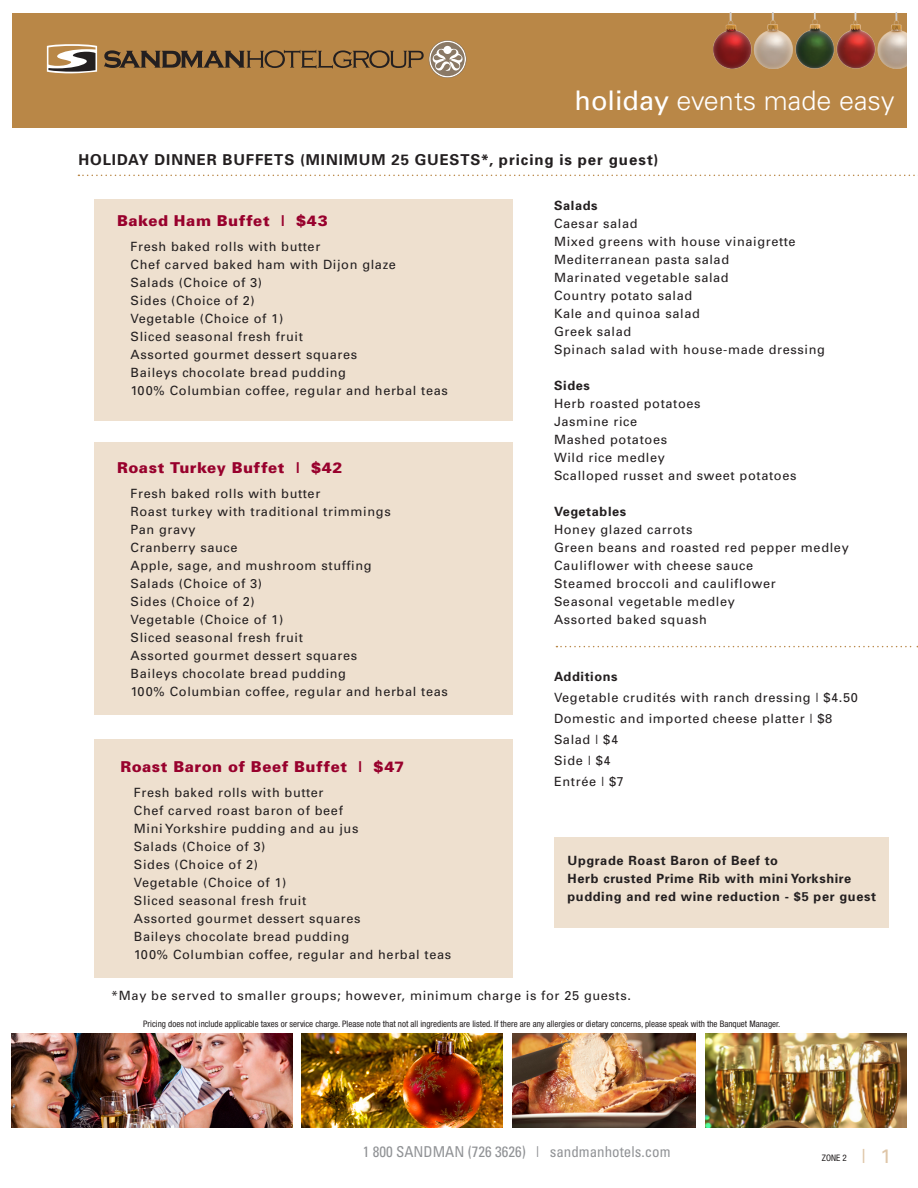
<style>
.page{position:relative;width:918px;height:1188px;background:#fff}
.page>*{position:absolute;margin:0;border:0;box-sizing:border-box;transform-origin:0 0}
.quote{font:300 27px "Univers";color:#fff}
.quote-2{font:19.5px "Univers";color:#dfc6a8}
.menu_discrip_part2{font:900 15px "Univers";letter-spacing:.035em;color:#98012d}
.menu_discrip_part2-2{font:700 15px "Univers";letter-spacing:.06em;color:#231f20}
.quote-3{font:condensed 15px "Univers";color:#919396}
.menu_discrip_part2-3{font:12.75px/18px "Univers";letter-spacing:.05em;color:#231f20}
.menu_discrip_part2-4{font:700 12.75px/18px "Univers";letter-spacing:.05em;color:#231f20}
.body{font:condensed 9px "Helvetica Neue";color:#231f20}
.s1{font-weight:400}
</style>
<div class="page">
<img style="left:705px;top:1033px;width:201px;height:95px">
<img style="left:301px;top:1033px;width:202px;height:95px">
<img style="left:12px;top:1033px;width:280px;height:95px">
<img style="left:512px;top:1033px;width:184px;height:95px">
<div style="left:12px;top:13px;width:895px;height:114px;background:#b98747"></div>
<svg style="left:104px;top:40px;width:363px;height:38px"></svg>
<svg style="left:47px;top:44px;width:50px;height:29px"></svg>
<img style="left:714px;top:13px;width:193px;height:56px">
<svg style="left:78px;top:175px;width:840px;height:1px"></svg>
<svg style="left:556px;top:646px;width:362px;height:1px"></svg>
<div style="left:94px;top:199px;width:419px;height:222px;background:#eee0cf"></div>
<div style="left:94px;top:739px;width:419px;height:239px;background:#eee0cf"></div>
<div style="left:94px;top:443px;width:419px;height:272px;background:#eee0cf"></div>
<div style="left:554px;top:837px;width:334px;height:91px;background:#eee0cf"></div>
<p class="quote" style="left:575px;top:85px;width:321px"><span class="s1">holiday</span> events made easy</p>
<p class="menu_discrip_part2-2" style="left:78px;top:150px;width:582px">HOLIDAY DINNER BUFFETS (MINIMUM 25 GUESTS*, pricing is per guest)</p>
<p class="menu_discrip_part2-4" style="left:554px;top:196px;width:45px">Salads</p>
<p class="menu_discrip_part2-3" style="left:554px;top:214px;width:85px">Caesar salad</p>
<p class="menu_discrip_part2-3" style="left:554px;top:232px;width:243px">Mixed greens with house vinaigrette</p>
<p class="menu_discrip_part2-3" style="left:554px;top:250px;width:177px">Mediterranean pasta salad</p>
<p class="menu_discrip_part2-3" style="left:554px;top:268px;width:176px">Marinated vegetable salad</p>
<p class="menu_discrip_part2-3" style="left:554px;top:286px;width:140px">Country potato salad</p>
<p class="menu_discrip_part2-3" style="left:554px;top:304px;width:147px">Kale and quinoa salad</p>
<p class="menu_discrip_part2-3" style="left:554px;top:322px;width:79px">Greek salad</p>
<p class="menu_discrip_part2-3" style="left:554px;top:340px;width:272px">Spinach salad with house-made dressing</p>
<p class="menu_discrip_part2-4" style="left:554px;top:376px;width:37px">Sides</p>
<p class="menu_discrip_part2-3" style="left:554px;top:394px;width:148px">Herb roasted potatoes</p>
<p class="menu_discrip_part2-3" style="left:554px;top:412px;width:85px">Jasmine rice</p>
<p class="menu_discrip_part2-3" style="left:554px;top:430px;width:115px">Mashed potatoes</p>
<p class="menu_discrip_part2-3" style="left:554px;top:448px;width:112px">Wild rice medley</p>
<p class="menu_discrip_part2-3" style="left:554px;top:466px;width:244px">Scalloped russet and sweet potatoes</p>
<p class="menu_discrip_part2-4" style="left:554px;top:502px;width:74px">Vegetables</p>
<p class="menu_discrip_part2-3" style="left:554px;top:520px;width:140px">Honey glazed carrots</p>
<p class="menu_discrip_part2-3" style="left:554px;top:538px;width:296px">Green beans and roasted red pepper medley</p>
<p class="menu_discrip_part2-3" style="left:554px;top:556px;width:201px">Cauliflower with cheese sauce</p>
<p class="menu_discrip_part2-3" style="left:554px;top:574px;width:223px">Steamed broccoli and cauliflower</p>
<p class="menu_discrip_part2-3" style="left:554px;top:592px;width:182px">Seasonal vegetable medley</p>
<p class="menu_discrip_part2-3" style="left:554px;top:610px;width:154px">Assorted baked squash</p>
<p class="menu_discrip_part2" style="left:117px;top:212px;width:212px">Baked Ham Buffet | $43</p>
<p class="menu_discrip_part2-3" style="left:131px;top:237px;width:191px">Fresh baked rolls with butter</p>
<p class="menu_discrip_part2-3" style="left:131px;top:255px;width:267px">Chef carved baked ham with Dijon glaze</p>
<p class="menu_discrip_part2-3" style="left:131px;top:273px;width:133px">Salads (Choice of 3)</p>
<p class="menu_discrip_part2-3" style="left:131px;top:291px;width:126px">Sides (Choice of 2)</p>
<p class="menu_discrip_part2-3" style="left:131px;top:309px;width:154px">Vegetable (Choice of 1)</p>
<p class="menu_discrip_part2-3" style="left:131px;top:327px;width:174px">Sliced seasonal fresh fruit</p>
<p class="menu_discrip_part2-3" style="left:131px;top:345px;width:228px">Assorted gourmet dessert squares</p>
<p class="menu_discrip_part2-3" style="left:131px;top:363px;width:217px">Baileys chocolate bread pudding</p>
<p class="menu_discrip_part2-3" style="left:131px;top:381px;width:319px">100% Columbian coffee, regular and herbal teas</p>
<p class="menu_discrip_part2" style="left:117px;top:458px;width:227px">Roast Turkey Buffet | $42</p>
<p class="menu_discrip_part2-3" style="left:131px;top:484px;width:191px">Fresh baked rolls with butter</p>
<p class="menu_discrip_part2-3" style="left:131px;top:502px;width:262px">Roast turkey with traditional trimmings</p>
<p class="menu_discrip_part2-3" style="left:131px;top:520px;width:66px">Pan gravy</p>
<p class="menu_discrip_part2-3" style="left:131px;top:538px;width:109px">Cranberry sauce</p>
<p class="menu_discrip_part2-3" style="left:131px;top:556px;width:243px">Apple, sage, and mushroom stuffing</p>
<p class="menu_discrip_part2-3" style="left:131px;top:574px;width:133px">Salads (Choice of 3)</p>
<p class="menu_discrip_part2-3" style="left:131px;top:592px;width:126px">Sides (Choice of 2)</p>
<p class="menu_discrip_part2-3" style="left:131px;top:610px;width:154px">Vegetable (Choice of 1)</p>
<p class="menu_discrip_part2-3" style="left:131px;top:628px;width:174px">Sliced seasonal fresh fruit</p>
<p class="menu_discrip_part2-3" style="left:131px;top:646px;width:228px">Assorted gourmet dessert squares</p>
<p class="menu_discrip_part2-3" style="left:131px;top:664px;width:217px">Baileys chocolate bread pudding</p>
<p class="menu_discrip_part2-3" style="left:131px;top:682px;width:319px">100% Columbian coffee, regular and herbal teas</p>
<p class="menu_discrip_part2-4" style="left:554px;top:667px;width:65px">Additions</p>
<p class="menu_discrip_part2-3" style="left:554px;top:688px;width:305px">Vegetable crudités with ranch dressing | $4.50</p>
<p class="menu_discrip_part2-3" style="left:554px;top:709px;width:280px">Domestic and imported cheese platter | $8</p>
<p class="menu_discrip_part2-3" style="left:554px;top:730px;width:66px">Salad | $4</p>
<p class="menu_discrip_part2-3" style="left:554px;top:751px;width:58px">Side | $4</p>
<p class="menu_discrip_part2-3" style="left:554px;top:772px;width:71px">Entrée | $7</p>
<p class="menu_discrip_part2" style="left:120px;top:757px;width:285px">Roast Baron of Beef Buffet | $47</p>
<p class="menu_discrip_part2-3" style="left:134px;top:783px;width:191px">Fresh baked rolls with butter</p>
<p class="menu_discrip_part2-3" style="left:134px;top:801px;width:210px">Chef carved roast baron of beef</p>
<p class="menu_discrip_part2-3" style="left:134px;top:819px;width:226px">Mini Yorkshire pudding and au jus<br>Salads (Choice of 3)</p>
<p class="menu_discrip_part2-3" style="left:134px;top:855px;width:126px">Sides (Choice of 2)</p>
<p class="menu_discrip_part2-3" style="left:134px;top:873px;width:154px">Vegetable (Choice of 1)</p>
<p class="menu_discrip_part2-3" style="left:134px;top:891px;width:174px">Sliced seasonal fresh fruit</p>
<p class="menu_discrip_part2-3" style="left:134px;top:909px;width:228px">Assorted gourmet dessert squares</p>
<p class="menu_discrip_part2-3" style="left:134px;top:927px;width:217px">Baileys chocolate bread pudding</p>
<p class="menu_discrip_part2-3" style="left:134px;top:945px;width:319px">100% Columbian coffee, regular and herbal teas</p>
<p class="menu_discrip_part2-4" style="left:568px;top:851px;width:310px">Upgrade Roast Baron of Beef to<br>Herb crusted Prime Rib with mini Yorkshire pudding and red wine reduction - $5 per guest</p>
<p class="menu_discrip_part2-3" style="left:111px;top:987px;width:521px">*May be served to smaller groups; however, minimum charge is for 25 guests.</p>
<p class="body" style="left:143px;top:1018px;width:639px">Pricing does not include applicable taxes or service charge. Please note that not all ingredients are listed. If there are any allergies or dietary concerns, please speak with the Banquet Manager.</p>
<p class="quote-3" style="left:363px;top:1142px;width:309px">1 800 SANDMAN (726 3626) | sandmanhotels.com</p>
<p class="quote-2" style="left:861px;top:1144px;width:31px">| 1</p>
<p class="body" style="left:822px;top:1152px;width:26px">ZONE 2</p>
</div>
